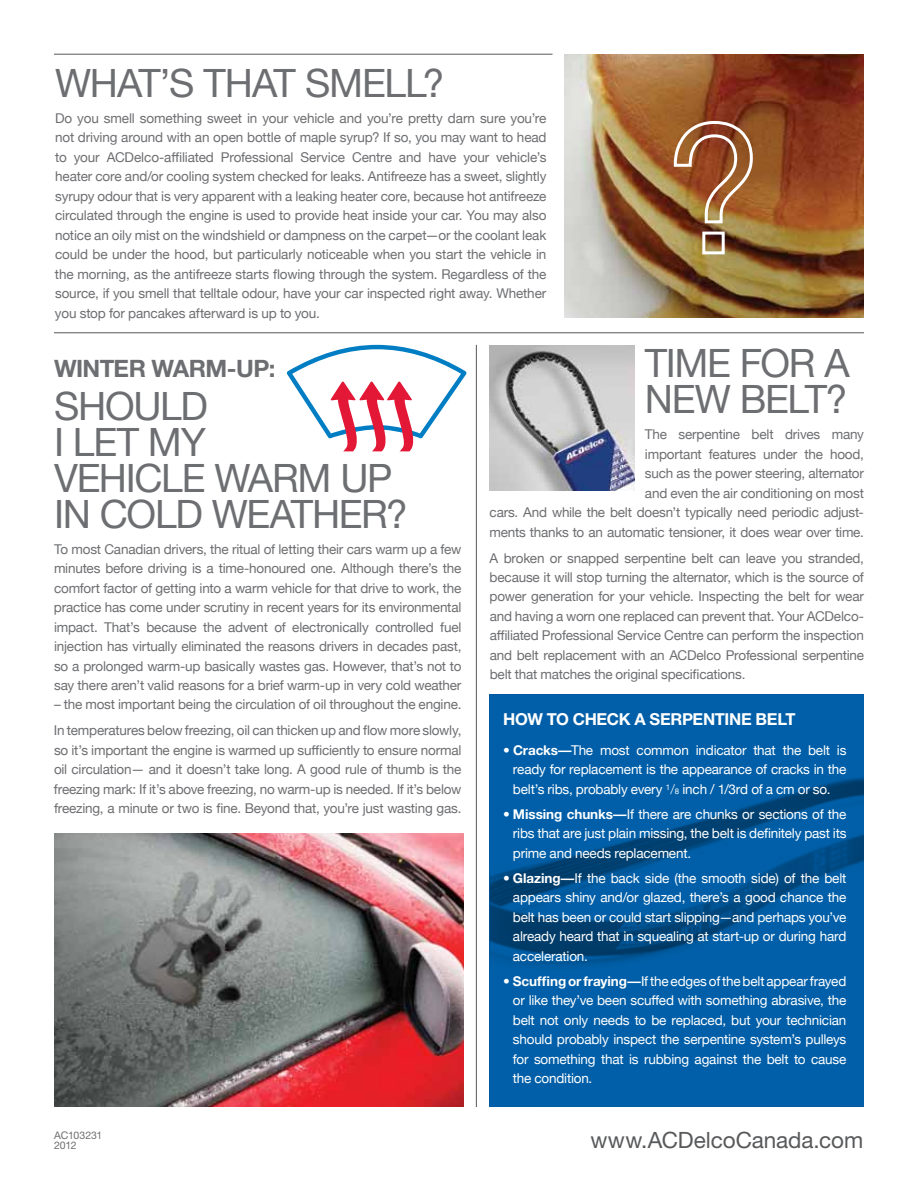
<style>
.page{position:relative;width:918px;height:1188px;background:#fff}
.page>*{position:absolute;margin:0;border:0;box-sizing:border-box;transform-origin:0 0}
.t1{font:39px/36px "Helvetica Neue";letter-spacing:-.035em;color:#6d6e71}
.t2{font:700 24px "Helvetica Neue";letter-spacing:-.02em;color:#6d6e71}
.t3{font:22.5px "Helvetica Neue";letter-spacing:-.005em;color:#58595b}
.t4{font:700 16.5px "Helvetica Neue";letter-spacing:-.025em;color:#fff}
.t5{font:13.5px/19.5px "Helvetica Neue";letter-spacing:-.015em;color:#6d6e71;text-align:justify}
.t6{font:13.5px/19.5px "Helvetica Neue";letter-spacing:-.015em;color:#fff;text-align:justify}
.t7{font:10.5px/10.5px "Helvetica Neue";letter-spacing:-.015em;color:#6d6e71}
.s1{font-weight:700}
.s2{font-weight:500}
.s3{font-weight:300}
.s4{font-size:7.8px}
</style>
<div class="page">
<hr style="left:54px;top:54px;width:499px;height:1px;background:#58595b">
<hr style="left:54px;top:333px;width:810px;height:1px;background:#58595b">
<img style="left:565px;top:54px;width:299px;height:264px">
<img style="left:54px;top:833px;width:410px;height:274px">
<img style="left:672px;top:119px;width:82px;height:137px">
<svg style="left:490px;top:695px;width:374px;height:412px;background:#005aa0"></svg>
<img style="left:490px;top:346px;width:144px;height:144px">
<hr style="left:476px;top:345px;width:1px;height:762px;background:#58595b">
<svg style="left:287px;top:345px;width:179px;height:106px"></svg>
<h1 class="t1" style="left:55px;top:62px;width:137px">What’sthatsmell</h1>
<h1 class="t1" style="left:423px;top:62px;width:23px">?</h1>
<p class="t5" style="left:55px;top:107px;width:493px">Do you smell something sweet in your vehicle and you’re pretty darn sure you’re not driving around with an open bottle of maple syrup? If so, you may want to head to your ACDelco-affiliated Professional Service Centre and have your vehicle’s heater core and/or cooling system checked for leaks. Antifreeze has a sweet, slightly syrupy odour that is very apparent with a leaking heater core, because hot antifreeze circulated through the engine is used to provide heat inside your car. You may also notice an oily mist on the windshield or dampness on the carpet—or the coolant leak could be under the hood, but particularly noticeable when you start the vehicle in the morning, as the antifreeze starts flowing through the system. Regardless of the source, if you smell that telltale odour, have your car inspected right away. Whether you stop for pancakes afterward is up to you.</p>
<h2 class="t2" style="left:54px;top:354px;width:223px">WINTER WARM-UP:</h2>
<h1 class="t1" style="left:54px;top:385px;width:123px">Should<br>I letmy<br>vehiclewarm</h1>
<h1 class="t1" style="left:340px;top:457px;width:39px">up</h1>
<h1 class="t1" style="left:54px;top:493px;width:23px">incoldweather</h1>
<h1 class="t1" style="left:386px;top:493px;width:23px">?</h1>
<p class="t5" style="left:54px;top:538px;width:409px">To most Canadian drivers, the ritual of letting their cars warm up a few minutes before driving is a time-honoured one. Although there’s the comfort factor of getting into a warm vehicle for that drive to work, the practice has come under scrutiny in recent years for its environmental impact. That’s because the advent of electronically controlled fuel injection has virtually eliminated the reasons drivers in decades past, so a prolonged warm-up basically wastes gas. However, that’s not to say there aren’t valid reasons for a brief warm-up in very cold weather</p>
<p class="t5" style="left:54px;top:691px;width:409px;line-height:26px">– the most important being the circulation of oil throughout the engine.<br>In temperatures below freezing, oil can thicken up and flow more slowly,</p>
<p class="t5" style="left:54px;top:739px;width:409px">so it’s important the engine is warmed up sufficiently to ensure normal oil circulation— and it doesn’t take long. A good rule of thumb is the freezing mark: If it’s above freezing, no warm-up is needed. If it’s below freezing, a minute or two is fine. Beyond that, you’re just wasting gas.</p>
<h1 class="t1" style="left:645px;top:342px;width:38px">Time</h1>
<h1 class="t1" style="left:740px;top:342px;width:40px">fora</h1>
<h1 class="t1" style="left:645px;top:378px;width:24px">newbelt</h1>
<h1 class="t1" style="left:826px;top:378px;width:23px">?</h1>
<p class="t5" style="left:490px;top:424px;width:376px;text-align:right">The serpentine belt drives many<br>important features under the hood,<br>such as the power steering, alternator<br>and even the air conditioning on most<br>cars. And while the belt doesn’t typically need periodic adjust&shy;ments thanks to an automatic tensioner, it does wear over time.</p>
<p class="t5" style="left:490px;top:547px;width:376px">A broken or snapped serpentine belt can leave you stranded, because it will stop turning the alternator, which is the source of power generation for your vehicle. Inspecting the belt for wear and having a worn one replaced can prevent that. Your ACDelco&shy;affiliated Professional Service Centre can perform the inspection and belt replacement with an ACDelco Professional serpentine belt that matches the original specifications.</p>
<p class="t4" style="left:503px;top:709px;width:294px">HOW TO CHECK A SERPENTINE BELT</p>
<p class="t6" style="left:513px;top:739px;width:335px;text-indent:-10px"><span class="s1">• CRACKS</span><span class="s2">—</span>The most common indicator that the belt is ready for replacement is the appearance of cracks in the belt’s ribs, probably every <sup>1</sup><span class="s3">/</span><span class="s4">8</span> inch / 1/3rd of a cm or so.</p>
<p class="t6" style="left:513px;top:803px;width:335px;text-indent:-10px"><span class="s1">• M ISSING CHUNKS</span><span class="s2">—</span>If there are chunks or sections of the ribs that are just plain missing, the belt is definitely past its prime and needs replacement.</p>
<p class="t6" style="left:513px;top:867px;width:335px;text-indent:-10px"><span class="s1">• GLAZING</span><span class="s2">—</span>If the back side (the smooth side) of the belt appears shiny and/or glazed, there’s a good chance the belt has been or could start slipping—and perhaps you’ve already heard that in squealing at start-up or during hard acceleration.</p>
<p class="t6" style="left:513px;top:970px;width:335px;text-indent:-10px"><span class="s1">• SCUFFING OR FRAYING</span><span class="s2">—</span>Ifthe edgesofthebelt appearfrayed or like they’ve been scuffed with something abrasive, the belt not only needs to be replaced, but your technician should probably inspect the serpentine system’s pulleys for something that is rubbing against the belt to cause the condition.</p>
<p class="t7" style="left:54px;top:1129px;width:50px">AC103231<br>2012</p>
<h3 class="t3" style="left:590px;top:1126px;width:274px">www.ACDelcoCanada.com</h3>
</div>
